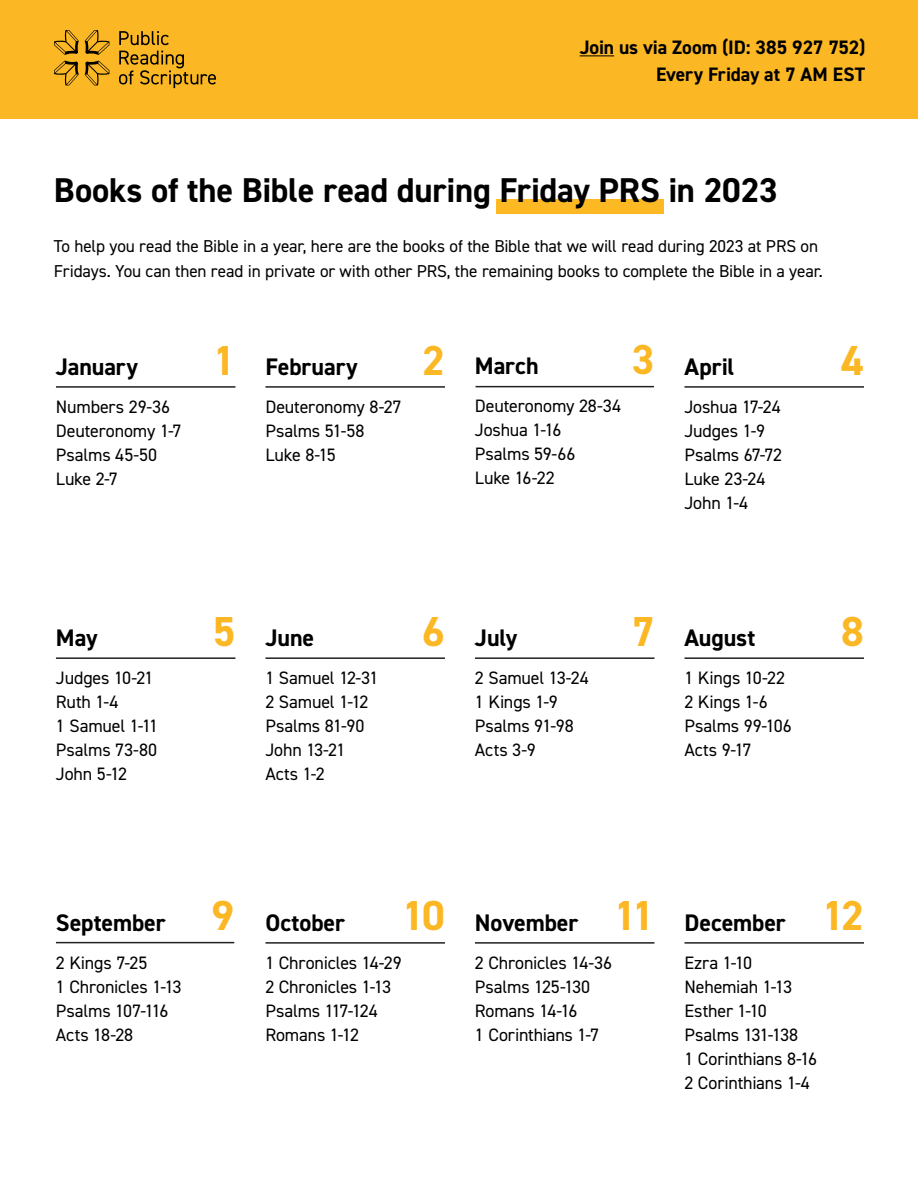
<style>
.page{position:relative;width:918px;height:1188px;background:#fff}
.page>*{position:absolute;margin:0;border:0;box-sizing:border-box;transform-origin:0 0}
.t1{font:700 42px "DIN2014";color:#fbb724}
.t2{font:700 34.5px "DIN2014";letter-spacing:-.005em;color:#000}
.t3{font:700 24px "DIN2014";letter-spacing:-.005em;color:#000}
.t4{font:700 19.5px/27px "DIN2014";letter-spacing:-.005em;color:#000;text-align:right}
.t5{font:18px/24px "DIN2014";letter-spacing:-.01em;color:#000}
.t6{font:17.25px/25.5px "DIN2014";letter-spacing:-.005em;color:#000}
.s1{font-size:42px;color:#fbb724}
</style>
<div class="page">
<div style="left:0;top:0;width:918px;height:118px;background:#fbb724"></div>
<svg style="left:119px;top:31px;width:50px;height:14px"></svg>
<svg style="left:119px;top:51px;width:97px;height:37px"></svg>
<svg style="left:85px;top:30px;width:24px;height:55px"></svg>
<svg style="left:54px;top:30px;width:25px;height:55px"></svg>
<div style="left:496px;top:199px;width:168px;height:15px;background:#fdb924"></div>
<hr style="left:56px;top:386px;width:179px;height:2px;background:#231f20">
<hr style="left:265px;top:386px;width:180px;height:2px;background:#231f20">
<hr style="left:476px;top:386px;width:178px;height:1px;background:#231f20">
<hr style="left:684px;top:386px;width:180px;height:2px;background:#231f20">
<hr style="left:56px;top:657px;width:179px;height:2px;background:#231f20">
<hr style="left:265px;top:657px;width:180px;height:2px;background:#231f20">
<hr style="left:475px;top:657px;width:179px;height:2px;background:#231f20">
<hr style="left:684px;top:657px;width:180px;height:2px;background:#231f20">
<hr style="left:56px;top:942px;width:178px;height:1px;background:#231f20">
<hr style="left:265px;top:942px;width:180px;height:2px;background:#231f20">
<hr style="left:475px;top:942px;width:179px;height:2px;background:#231f20">
<hr style="left:684px;top:942px;width:180px;height:2px;background:#231f20">
<hr style="left:580px;top:55px;width:34px;height:1px;background:#000">
<p class="t4" style="left:580px;top:33px;width:287px">Join us via Zoom (ID: 385 927 752)<br>Every Friday at 7 AM EST</p>
<h2 class="t2" style="left:54px;top:168px;width:725px">Books of the Bible read during Friday PRS in 2023</h2>
<p class="t6" style="left:54px;top:233px;width:770px">To help you read the Bible in a year, here are the books of the Bible that we will read during 2023 at PRS on<br>Fridays. You can then read in private or with other PRS, the remaining books to complete the Bible in a year.</p>
<h3 class="t3" style="left:56px;top:351px;width:83px">January</h3>
<p class="t5" style="left:56px;top:394px;width:127px">Numbers 29-36<br>Deuteronomy 1-7<br>Psalms 45-50<br>Luke 2-7</p>
<h3 class="t3" style="left:213px;top:351px;width:146px"><span class="s1">1</span> February</h3>
<h1 class="t1" style="left:422px;top:332px;width:24px">2</h1>
<p class="t5" style="left:265px;top:394px;width:138px">Deuteronomy 8-27<br>Psalms 51-58<br>Luke 8-15</p>
<h3 class="t3" style="left:475px;top:350px;width:65px">March</h3>
<p class="t5" style="left:475px;top:393px;width:148px">Deuteronomy 28-34<br>Joshua 1-16<br>Psalms 59-66<br>Luke 16-22</p>
<h1 class="t1" style="left:632px;top:332px;width:24px">3</h1>
<h3 class="t3" style="left:684px;top:351px;width:51px">April</h3>
<p class="t5" style="left:684px;top:394px;width:99px">Joshua 17-24<br>Judges 1-9<br>Psalms 67-72<br>Luke 23-24<br>John 1-4</p>
<h1 class="t1" style="left:841px;top:332px;width:24px">4</h1>
<h3 class="t3" style="left:56px;top:622px;width:43px">May</h3>
<p class="t5" style="left:56px;top:666px;width:104px">Judges 10-21<br>Ruth 1-4<br>1 Samuel 1-11<br>Psalms 73-80<br>John 5-12</p>
<h1 class="t1" style="left:213px;top:603px;width:24px">5</h1>
<h3 class="t3" style="left:265px;top:622px;width:50px">June</h3>
<p class="t5" style="left:265px;top:666px;width:115px">1 Samuel 12-31<br>2 Samuel 1-12<br>Psalms 81-90<br>John 13-21<br>Acts 1-2</p>
<h1 class="t1" style="left:422px;top:603px;width:24px">6</h1>
<h3 class="t3" style="left:475px;top:622px;width:44px">July</h3>
<p class="t5" style="left:475px;top:666px;width:115px">2 Samuel 13-24<br>1 Kings 1-9<br>Psalms 91-98<br>Acts 3-9</p>
<h1 class="t1" style="left:632px;top:603px;width:24px">7</h1>
<h3 class="t3" style="left:684px;top:622px;width:72px">August</h3>
<p class="t5" style="left:684px;top:666px;width:109px">1 Kings 10-22<br>2 Kings 1-6<br>Psalms 99-106<br>Acts 9-17</p>
<h1 class="t1" style="left:841px;top:603px;width:24px">8</h1>
<h3 class="t3" style="left:56px;top:907px;width:180px">September <span class="s1">9</span></h3>
<p class="t5" style="left:56px;top:950px;width:127px">2 Kings 7-25<br>1 Chronicles 1-13<br>Psalms 107-116<br>Acts 18-28</p>
<h3 class="t3" style="left:265px;top:907px;width:81px">October</h3>
<h1 class="t1" style="left:402px;top:888px;width:45px">10</h1>
<p class="t5" style="left:265px;top:950px;width:138px">1 Chronicles 14-29<br>2 Chronicles 1-13<br>Psalms 117-124<br>Romans 1-12</p>
<h3 class="t3" style="left:475px;top:907px;width:181px">November <span class="s1">11</span></h3>
<p class="t5" style="left:475px;top:950px;width:139px">2 Chronicles 14-36<br>Psalms 125-130<br>Romans 14-16<br>1 Corinthians 1-7</p>
<h3 class="t3" style="left:684px;top:907px;width:181px">December <span class="s1">12</span></h3>
<p class="t5" style="left:684px;top:950px;width:134px">Ezra 1-10<br>Nehemiah 1-13<br>Esther 1-10<br>Psalms 131-138<br>1 Corinthians 8-16<br>2 Corinthians 1-4</p>
</div>
